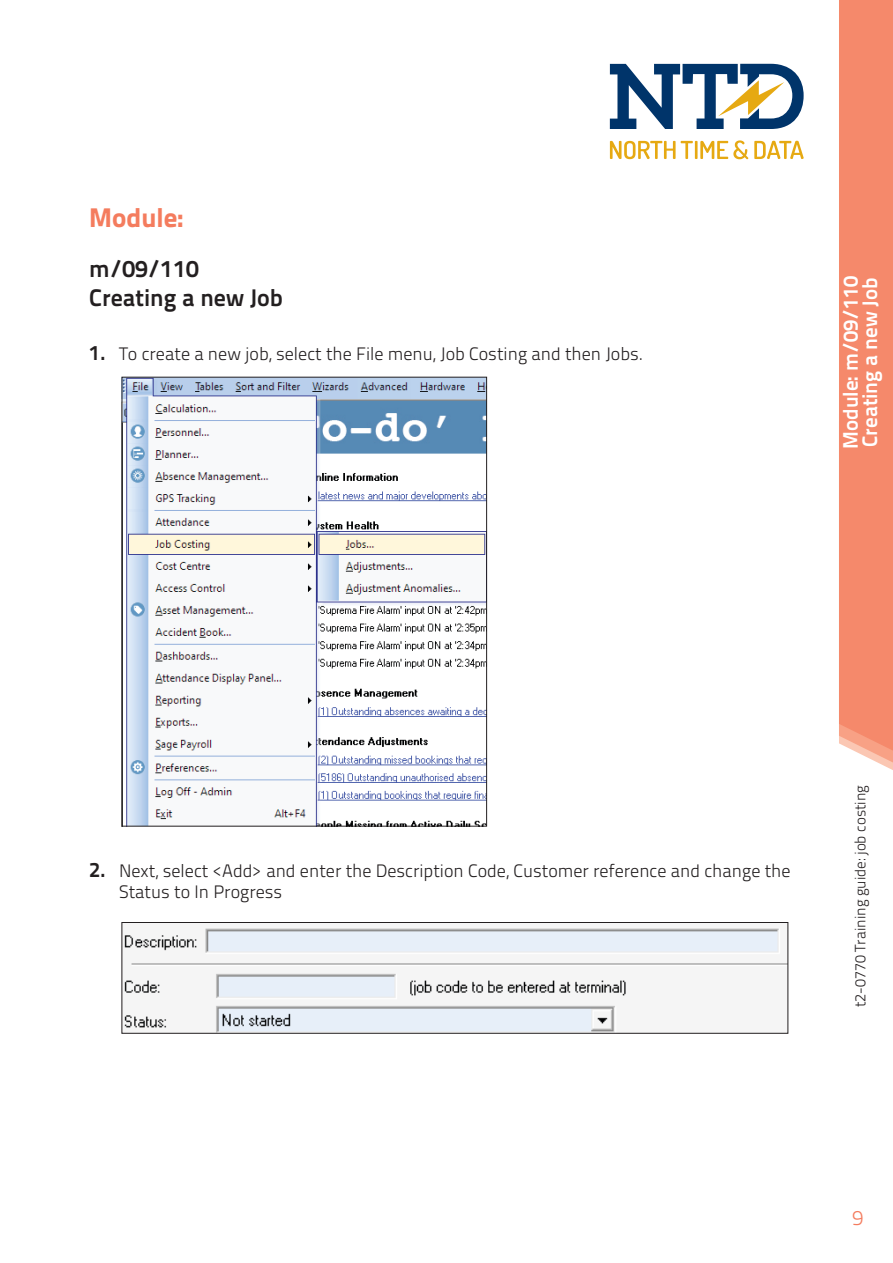
<style>
.page{position:relative;width:893px;height:1263px;background:#fff}
.page>*{position:absolute;margin:0;border:0;box-sizing:border-box;transform-origin:0 0}
.t1{font:27px "Titillium Text 22 L 999 wt";color:#f47c5e}
.t2{font:24px/28.8px "Titillium Text 22 L 800 wt";color:#231f20}
.t3{font:21px/19.5px "Titillium Text 22 L 800 wt";color:#fff}
.t4{font:21px "Titillium Text 22 L 250 wt";color:#f47c5e}
.t5{font:18px/21px "Titillium Text 22 L 250 wt";color:#231f20}
.t6{font:15px "Titillium Text 22 L 250 wt";color:#231f20}
.s1{font-family:"Titillium Text 22 L 800 wt";font-size:21px}
</style>
<div class="page">
<div style="left:839px;top:0;width:54px;height:770px;background:#f5896b"></div>
<svg style="left:610px;top:64px;width:194px;height:65px"></svg>
<svg style="left:610px;top:140px;width:138px;height:19px"></svg>
<svg style="left:754px;top:141px;width:50px;height:18px"></svg>
<img style="left:124px;top:928px;width:662px;height:103px">
<div style="left:122px;top:922px;width:666px;height:111px;border:1px solid #231f20"></div>
<img style="left:124px;top:379px;width:361px;height:445px">
<h1 class="t1" style="left:89px;top:196px;width:96px">Module:</h1>
<h2 class="t2" style="left:89px;top:253px;width:195px">m/09/110<br>Creating a new Job</h2>
<p class="t5" style="left:89px;top:342px;width:556px"><span class="s1">1.</span> To create a new job, select the File menu, Job Costing and then Jobs.</p>
<p class="t3" style="left:839px;top:449px;width:175px;rotate:-90deg">Module: m/09/110<br>Creating a new Job</p>
<p class="t5" style="left:119px;top:859px;width:673px;text-indent:-30px"><span class="s1">2.</span> Next, select &lt;Add&gt; and enter the Description Code, Customer reference and change the<br>Status to In Progress</p>
<p class="t6" style="left:849px;top:1007px;width:224px;rotate:-90deg">t2-0770 Training guide: job costing</p>
<p class="t4" style="left:852px;top:1202px;width:13px">9</p>
</div>
